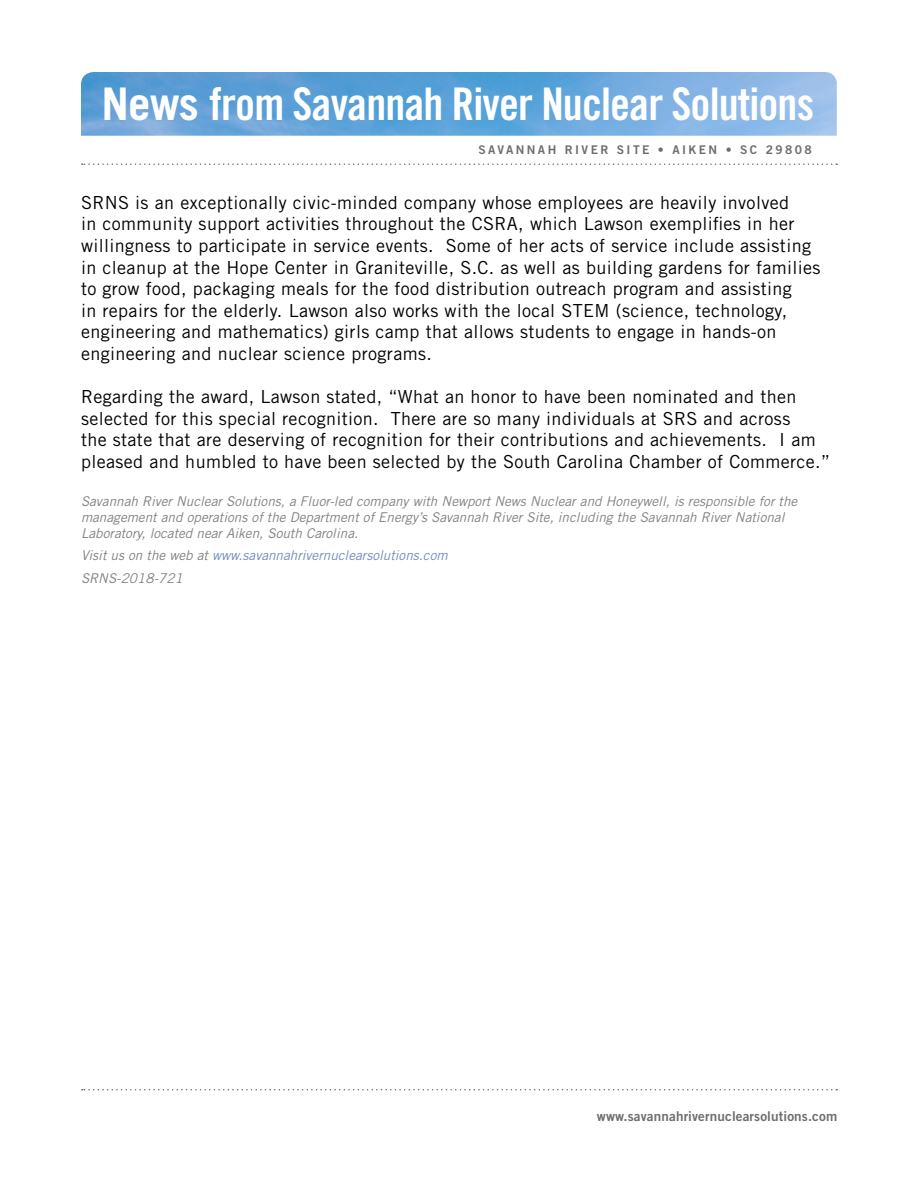
<style>
.page{position:relative;width:918px;height:1188px;background:#fff}
.page>*{position:absolute;margin:0;border:0;box-sizing:border-box;transform-origin:0 0}
.t1{font:45px "Trade Gothic LT Std Bd Cn 20";letter-spacing:-.02em;color:#fff}
.t2{font:18px/21.6px "Trade Gothic LT Std";letter-spacing:.02em;color:#000}
.t3{font:italic 13.5px/16.2px "Trade Gothic LT Std";color:#808285}
.t4{font:italic 13.5px/22.2px "Trade Gothic LT Std";color:#748cbd}
.t5{font:13.5px "Trade Gothic LT Std Bd 2";letter-spacing:.01em;color:#6d6e71}
.t6{font:12px "Trade Gothic LT Std Bd 2";letter-spacing:.2em;color:#6d6e71}
.s1{font-family:"Trade Gothic LT Std";font-weight:700}
.s2{color:#808285}
</style>
<div class="page">
<img style="left:81px;top:72px;width:756px;height:64px">
<svg style="left:82px;top:163px;width:755px;height:2px"></svg>
<svg style="left:82px;top:1089px;width:755px;height:1px"></svg>
<h1 class="t1" style="left:102px;top:77px;width:714px"><span class="s1">News</span> from Savannah River Nuclear Solutions</h1>
<p class="t6" style="left:478px;top:143px;width:335px">SAVANNAH RIVER SITE • AIKEN • SC 29808</p>
<p class="t2" style="left:81px;top:191px;width:741px">SRNS is an exceptionally civic-minded company whose employees are heavily involved<br>in community support activities throughout the CSRA, which Lawson exemplifies in her willingness to participate in service events. Some of her acts of service include assisting in cleanup at the Hope Center in Graniteville, S.C. as well as building gardens for families to grow food, packaging meals for the food distribution outreach program and assisting<br>in repairs for the elderly. Lawson also works with the local STEM (science, technology, engineering and mathematics) girls camp that allows students to engage in hands-on engineering and nuclear science programs.</p>
<p class="t2" style="left:81px;top:386px;width:751px">Regarding the award, Lawson stated, “What an honor to have been nominated and then selected for this special recognition. There are so many individuals at SRS and across<br>the state that are deserving of recognition for their contributions and achievements. I am pleased and humbled to have been selected by the South Carolina Chamber of Commerce.”</p>
<p class="t3" style="left:81px;top:493px;width:718px">Savannah River Nuclear Solutions, a Fluor-led company with Newport News Nuclear and Honeywell, is responsible for the management and operations of the Department of Energy’s Savannah River Site, including the Savannah River National<br>Laboratory, located near Aiken, South Carolina.</p>
<p class="t4" style="left:81px;top:545px;width:368px"><span class="s2">Visit us on the web at</span> www.savannahrivernuclearsolutions.com<br><span class="s2">SRNS-2018-721</span></p>
<p class="t5" style="left:597px;top:1107px;width:242px">www.savannahrivernuclearsolutions.com</p>
</div>
